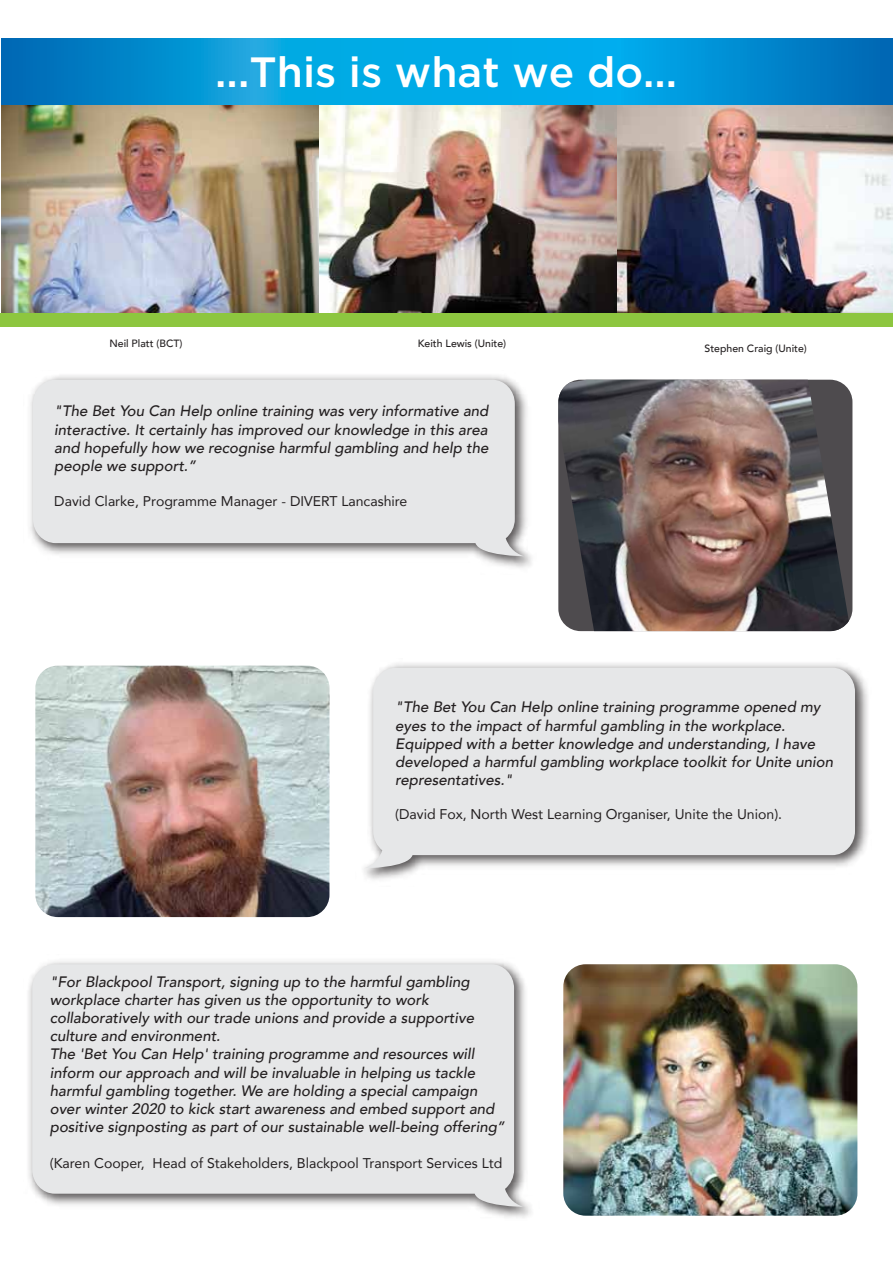
<style>
.page{position:relative;width:893px;height:1263px;background:#fff}
.page>*{position:absolute;margin:0;border:0;box-sizing:border-box;transform-origin:0 0}
.t1{font:500 42.3px "Gotham HTF";color:#fff}
.t2{font:italic 500 15.15px/18.1px "Avenir";color:#231f20}
.t3{font:14.1px "Avenir";color:#231f20}
.t4{font:500 10.5px "Avenir";color:#231f20}
</style>
<div class="page">
<img style="left:35px;top:666px;width:294px;height:251px">
<img style="left:28px;top:961px;width:503px;height:257px">
<svg style="left:32px;top:964px;width:491px;height:243px;background:#e2e3e4"></svg>
<img style="left:30px;top:375px;width:502px;height:193px">
<svg style="left:33px;top:380px;width:491px;height:176px;background:#e2e3e3"></svg>
<img style="left:616px;top:104px;width:277px;height:209px">
<img style="left:2px;top:105px;width:318px;height:208px">
<img style="left:320px;top:104px;width:296px;height:209px">
<svg style="left:1px;top:38px;width:892px;height:66px;background:#0295d7"></svg>
<div style="left:0;top:313px;width:893px;height:14px;background:#8dc63f"></div>
<img style="left:364px;top:663px;width:504px;height:217px">
<svg style="left:364px;top:668px;width:491px;height:200px;background:#e3e4e5"></svg>
<img style="left:563px;top:964px;width:294px;height:252px">
<img style="left:558px;top:380px;width:291px;height:251px">
<h1 class="t1" style="left:215px;top:48px;width:464px">...This is what we do...</h1>
<p class="t4" style="left:109px;top:335px;width:74px">Neil Platt (BCT)</p>
<p class="t4" style="left:418px;top:335px;width:90px">Keith Lewis (Unite)</p>
<p class="t4" style="left:704px;top:339px;width:104px">Stephen Craig (Unite)</p>
<p class="t2" style="left:54px;top:402px;width:436px;text-align:justify">"The Bet You Can Help online training was very informative and interactive. It certainly has improved our knowledge in this area and hopefully how we recognise harmful gambling and help the people we support.”</p>
<p class="t3" style="left:54px;top:490px;width:355px">David Clarke, Programme Manager - DIVERT Lancashire</p>
<p class="t2" style="left:395px;top:698px;width:439px">"The Bet You Can Help online training programme opened my eyes to the impact of harmful gambling in the workplace.<br>Equipped with a better knowledge and understanding, I have developed a harmful gambling workplace toolkit for Unite union representatives."</p>
<p class="t3" style="left:395px;top:802px;width:388px">(David Fox, North West Learning Organiser, Unite the Union).</p>
<p class="t2" style="left:50px;top:973px;width:456px">"For Blackpool Transport, signing up to the harmful gambling workplace charter has given us the opportunity to work collaboratively with our trade unions and provide a supportive culture and environment.<br>The 'Bet You Can Help' training programme and resources will inform our approach and will be invaluable in helping us tackle harmful gambling together. We are holding a special campaign over winter 2020 to kick start awareness and embed support and positive signposting as part of our sustainable well-being offering”</p>
<p class="t3" style="left:50px;top:1151px;width:454px">(Karen Cooper, Head of Stakeholders, Blackpool Transport Services Ltd</p>
</div>
